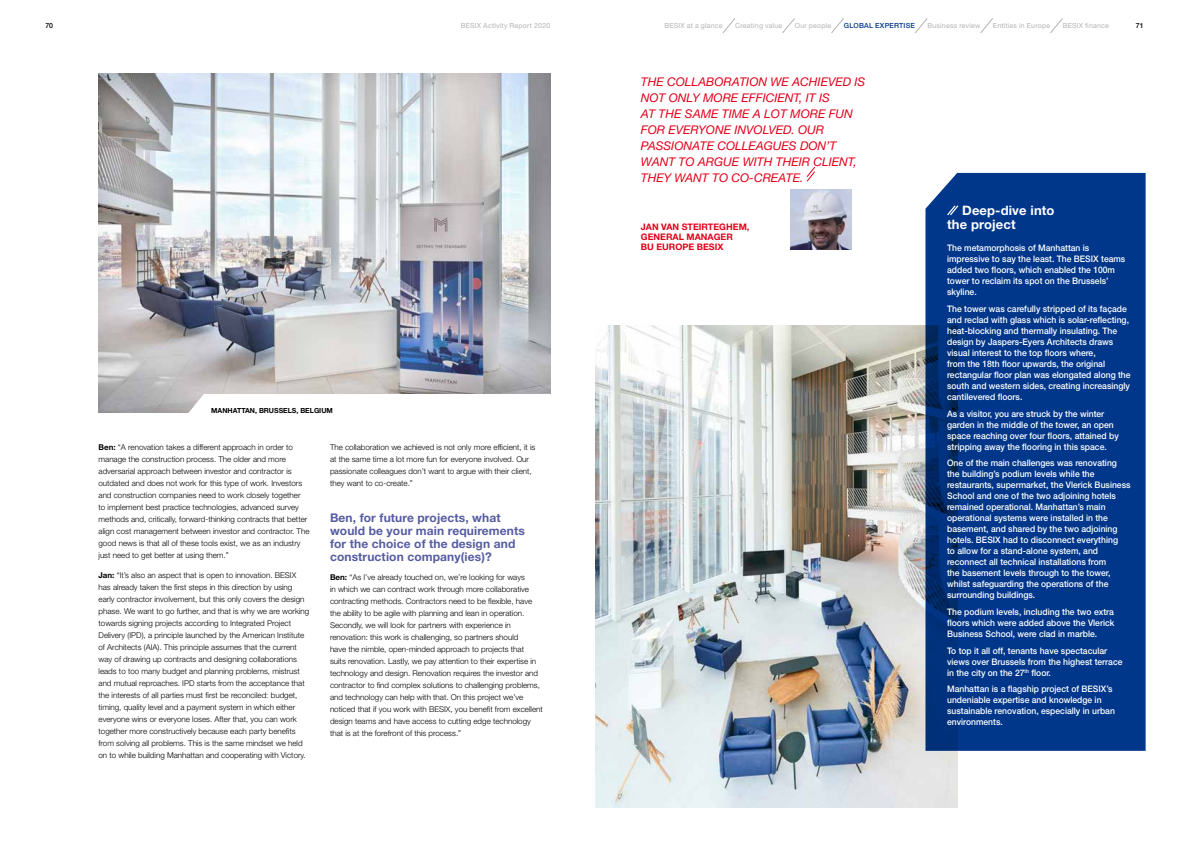
<style>
.page{position:relative;width:1191px;height:842px;background:#fff}
.page>*{position:absolute;margin:0;border:0;box-sizing:border-box;transform-origin:0 0}
.t1{font:700 13px/14px "Helvetica Neue LT Std";letter-spacing:.01em;color:#fff}
.t2{font:italic 12px/16px "Helvetica Neue LT Std";color:#e2001a}
.t3{font:700 12px/13px "Helvetica Neue LT Std";letter-spacing:.01em;color:#565ca1}
.t4{font:500 9px/11px "Helvetica Neue LT Std";color:#fff;scale:.95 1}
.t5{font:700 9px/10px "Helvetica Neue LT Std";color:#e2001a}
.t6{font:300 8px/12px "Helvetica Neue LT Std";color:#000}
.t7{font:7px "Helvetica Neue LT Std";letter-spacing:.025em;color:#b1b3b4}
.t8{font:700 7px "Helvetica Neue LT Std";color:#000}
.t9{font:500 7px "Helvetica Neue LT Std";letter-spacing:.03em;color:#00378b}
.t10{font:500 7px "Helvetica Neue LT Std";color:#000}
.s1{font-weight:700}
</style>
<div class="page">
<svg style="left:806px;top:166px;width:9px;height:16px"></svg>
<img style="left:791px;top:190px;width:60px;height:60px">
<img style="left:99px;top:73px;width:451px;height:339px">
<img style="left:595px;top:325px;width:362px;height:483px">
<svg style="left:925px;top:173px;width:220px;height:578px;background:#013788"></svg>
<svg style="left:945px;top:204px;width:14px;height:13px"></svg>
<svg style="left:174px;top:394px;width:376px;height:19px"></svg>
<svg style="left:722px;top:18px;width:13px;height:15px"></svg>
<svg style="left:782px;top:18px;width:13px;height:15px"></svg>
<svg style="left:831px;top:18px;width:13px;height:15px"></svg>
<svg style="left:915px;top:18px;width:12px;height:15px"></svg>
<svg style="left:980px;top:18px;width:13px;height:15px"></svg>
<svg style="left:1050px;top:18px;width:13px;height:15px"></svg>
<p class="t10" style="left:45px;top:22px;width:9px">70</p>
<p class="t7" style="left:461px;top:22px;width:91px">BESIX Activity Report 2020</p>
<p class="t7" style="left:664px;top:22px;width:60px">BESIX at a glance</p>
<p class="t7" style="left:735px;top:22px;width:49px">Creating value</p>
<p class="t7" style="left:795px;top:22px;width:38px">Our people</p>
<p class="t9" style="left:844px;top:22px;width:73px">GLOBAL EXPERTISE</p>
<p class="t7" style="left:927px;top:22px;width:54px">Business review</p>
<p class="t7" style="left:993px;top:22px;width:59px">Entities in Europe</p>
<p class="t7" style="left:1062px;top:22px;width:48px">BESIX finance</p>
<p class="t10" style="left:1135px;top:22px;width:9px">71</p>
<p class="t8" style="left:211px;top:406px;width:123px">MANHATTAN, BRUSSELS, BELGIUM</p>
<p class="t6" style="left:99px;top:441px;width:212px"><span class="s1">Ben:</span> “A renovation takes a different approach in order to manage the construction process. The older and more adversarial approach between investor and contractor is outdated and does not work for this type of work. Investors and construction companies need to work closely together<br>to implement best practice technologies, advanced survey methods and, critically, forward-thinking contracts that better align cost management between investor and contractor. The good news is that all of these tools exist, we as an industry just need to get better at using them.”</p>
<p class="t6" style="left:99px;top:569px;width:212px"><span class="s1">Jan:</span> “It’s also an aspect that is open to innovation. BESIX has already taken the first steps in this direction by using early contractor involvement, but this only covers the design phase. We want to go further, and that is why we are working towards signing projects according to Integrated Project Delivery (IPD), a principle launched by the American Institute of Architects (AIA). This principle assumes that the current way of drawing up contracts and designing collaborations leads to too many budget and planning problems, mistrust and mutual reproaches. IPD starts from the acceptance that the interests of all parties must first be reconciled: budget, timing, quality level and a payment system in which either everyone wins or everyone loses. After that, you can work together more constructively because each party benefits from solving all problems. This is the same mindset we held on to while building Manhattan and cooperating with Victory.</p>
<p class="t6" style="left:330px;top:441px;width:207px">The collaboration we achieved is not only more efficient, it is at the same time a lot more fun for everyone involved. Our passionate colleagues don’t want to argue with their client, they want to co-create.”</p>
<h2 class="t3" style="left:330px;top:510px;width:196px">Ben, for future projects, what would be your main requirements for the choice of the design and construction company(ies)?</h2>
<p class="t6" style="left:330px;top:571px;width:214px"><span class="s1">Ben:</span> “As I’ve already touched on, we’re looking for ways<br>in which we can contract work through more collaborative contracting methods. Contractors need to be flexible, have the ability to be agile with planning and lean in operation.<br>Secondly, we will look for partners with experience in renovation: this work is challenging, so partners should<br>have the nimble, open-minded approach to projects that<br>suits renovation. Lastly, we pay attention to their expertise in technology and design. Renovation requires the investor and contractor to find complex solutions to challenging problems, and technology can help with that. On this project we’ve noticed that if you work with BESIX, you benefit from excellent design teams and have access to cutting edge technology that is at the forefront of this process.”</p>
<h2 class="t2" style="left:641px;top:73px;width:226px">THE COLLABORATION WE ACHIEVED IS<br>NOT ONLY MORE EFFICIENT, IT IS<br>AT THE SAME TIME A LOT MORE FUN<br>FOR EVERYONE INVOLVED. OUR<br>PASSIONATE COLLEAGUES DON’T<br>WANT TO ARGUE WITH THEIR CLIENT,<br>THEY WANT TO CO-CREATE.</h2>
<p class="t5" style="left:641px;top:222px;width:110px">JAN VAN STEIRTEGHEM,<br>GENERAL MANAGER<br>BU EUROPE BESIX</p>
<h1 class="t1" style="left:947px;top:203px;width:109px;text-indent:15px">Deep-dive into the project</h1>
<p class="t4" style="left:947px;top:242px;width:189px">The metamorphosis of Manhattan is impressive to say the least. The BESIX teams added two floors, which enabled the 100m tower to reclaim its spot on the Brussels’ skyline.</p>
<p class="t4" style="left:947px;top:303px;width:195px">The tower was carefully stripped of its façade and reclad with glass which is solar-reflecting, heat-blocking and thermally insulating. The design by Jaspers-Eyers Architects draws visual interest to the top floors where,<br>from the 18th floor upwards, the original rectangular floor plan was elongated along the south and western sides, creating increasingly cantilevered floors.</p>
<p class="t4" style="left:947px;top:408px;width:182px">As a visitor, you are struck by the winter garden in the middle of the tower, an open space reaching over four floors, attained by stripping away the flooring in this space.</p>
<p class="t4" style="left:947px;top:457px;width:195px">One of the main challenges was renovating the building’s podium levels while the restaurants, supermarket, the Vlerick Business School and one of the two adjoining hotels remained operational. Manhattan’s main operational systems were installed in the basement, and shared by the two adjoining hotels. BESIX had to disconnect everything<br>to allow for a stand-alone system, and reconnect all technical installations from<br>the basement levels through to the tower, whilst safeguarding the operations of the surrounding buildings.</p>
<p class="t4" style="left:947px;top:606px;width:178px;text-align:justify">The podium levels, including the two extra floors which were added above the Vlerick Business School, were clad in marble.</p>
<p class="t4" style="left:947px;top:645px;width:186px">To top it all off, tenants have spectacular views over Brussels from the highest terrace in the city on the 27<sup>th</sup> floor.</p>
<p class="t4" style="left:947px;top:683px;width:178px">Manhattan is a flagship project of BESIX’s undeniable expertise and knowledge in sustainable renovation, especially in urban environments.</p>
</div>
